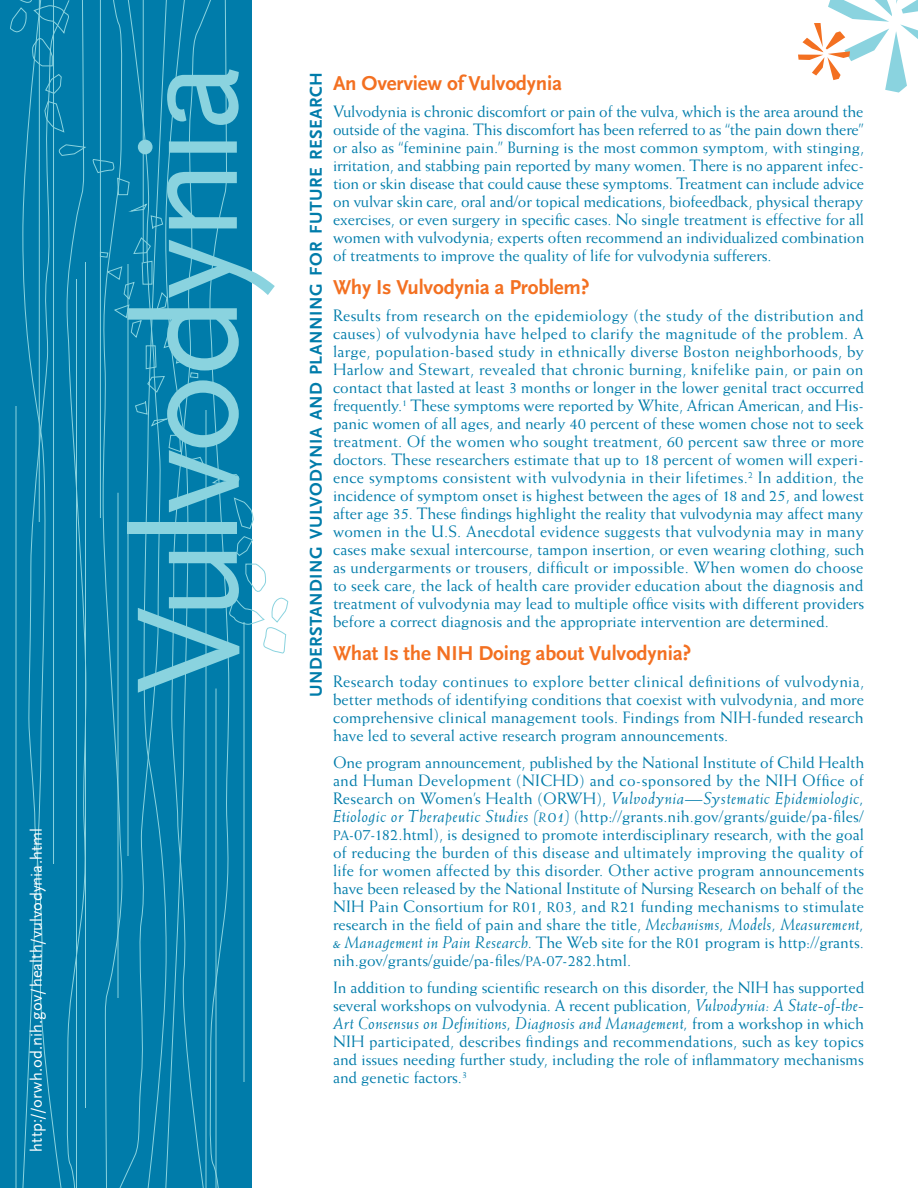
<style>
.page{position:relative;width:918px;height:1188px;background:#fff}
.page>*{position:absolute;margin:0;border:0;box-sizing:border-box;transform-origin:0 0}
.t1{font:700 21px "Scala Sans";letter-spacing:-.01em;color:#f37021}
.t2{font:700 17.85px "Scala Sans";letter-spacing:.03em;color:#007caa}
.t3{font:italic 17.25px "Weiss Std";letter-spacing:.02em;color:#007caa}
.t4{font:16.5px/18px "Weiss Std";color:#007caa;text-align:justify}
.t5{font:16.5px "Scala Sans";letter-spacing:.005em;color:#fff}
.s1{font-style:normal;font-size:16.5px}
.s2{font-style:italic;font-size:17.25px}
.s3{font-style:italic;font-size:13.65px}
.s4{font-style:italic;font-size:19.5px}
.s5{font-size:14.1px}
</style>
<div class="page">
<div style="left:0;top:0;width:252px;height:1188px;background:#007caa"></div>
<svg style="left:798px;top:0;width:120px;height:93px"></svg>
<svg style="left:10px;top:0;width:278px;height:1188px"></svg>
<p class="t5" style="left:28px;top:1152px;width:325px;rotate:-90deg">http://orwh.od.nih.gov/health/vulvodynia.html</p>
<p class="t2" style="left:306px;top:697px;width:627px;rotate:-90deg">understanding vulvodynia and planning for future research</p>
<p class="t1" style="left:333px;top:72px;width:231px">An Overview of Vulvodynia</p>
<p class="t4" style="left:333px;top:102px;width:533px">Vulvodynia is chronic discomfort or pain of the vulva, which is the area around the outside of the vagina. This discomfort has been referred to as “the pain down there” or also as “feminine pain.” Burning is the most common symptom, with stinging, irritation, and stabbing pain reported by many women. There is no apparent infec&shy;tion or skin disease that could cause these symptoms. Treatment can include advice on vulvar skin care, oral and/or topical medications, biofeedback, physical therapy exercises, or even surgery in specific cases. No single treatment is effective for all women with vulvodynia; experts often recommend an individualized combination of treatments to improve the quality of life for vulvodynia sufferers.</p>
<p class="t1" style="left:333px;top:276px;width:258px">Why Is Vulvodynia a Problem?</p>
<p class="t4" style="left:333px;top:306px;width:533px">Results from research on the epidemiology (the study of the distribution and causes) of vulvodynia have helped to clarify the magnitude of the problem. A large, population-based study in ethnically diverse Boston neighborhoods, by Harlow and Stewart, revealed that chronic burning, knifelike pain, or pain on contact that lasted at least 3 months or longer in the lower genital tract occurred frequently.<sup>1</sup> These symptoms were reported by White, African American, and His&shy;panic women of all ages, and nearly 40 percent of these women chose not to seek treatment. Of the women who sought treatment, 60 percent saw three or more doctors. These researchers estimate that up to 18 percent of women will experi&shy;ence symptoms consistent with vulvodynia in their lifetimes.<sup>2</sup> In addition, the incidence of symptom onset is highest between the ages of 18 and 25, and lowest after age 35. These findings highlight the reality that vulvodynia may affect many women in the U.S. Anecdotal evidence suggests that vulvodynia may in many cases make sexual intercourse, tampon insertion, or even wearing clothing, such as undergarments or trousers, difficult or impossible. When women do choose to seek care, the lack of health care provider education about the diagnosis and treatment of vulvodynia may lead to multiple office visits with different providers before a correct diagnosis and the appropriate intervention are determined.</p>
<p class="t1" style="left:333px;top:642px;width:360px">What Is the NIH Doing about Vulvodynia?</p>
<p class="t4" style="left:333px;top:672px;width:533px">Research today continues to explore better clinical definitions of vulvodynia, better methods of identifying conditions that coexist with vulvodynia, and more comprehensive clinical management tools. Findings from NIH-funded research have led to several active research program announcements.</p>
<p class="t4" style="left:333px;top:753px;width:533px">One program announcement, published by the National Institute of Child Health and Human Development (NICHD) and co-sponsored by the NIH Office of</p>
<p class="t3" style="left:333px;top:788px;width:532px"><span class="s1">Research on Women’s Health (ORWH),</span> Vulvodynia—Systematic Epidemiologic,</p>
<p class="t4" style="left:333px;top:807px;width:533px"><span class="s2">Etiologic or Therapeutic Studies (</span><span class="s3">r</span><span class="s4">01</span><span class="s2">)</span> (http://grants.nih.gov/grants/guide/pa-files/ <span class="s5">pa</span>-07-182.html), is designed to promote interdisciplinary research, with the goal of reducing the burden of this disease and ultimately improving the quality of life for women affected by this disorder. Other active program announcements have been released by the National Institute of Nursing Research on behalf of the NIH Pain Consortium for <span class="s5">r</span>01, <span class="s5">r</span>03, and <span class="s5">r</span>21 funding mechanisms to stimulate research in the field of pain and share the title, <span class="s2">Mechanisms, Models, Measurement, &amp; Management in Pain Research</span>. The Web site for the <span class="s5">r</span>01 program is http://grants. nih.gov/grants/guide/pa-files/<span class="s5">pa</span>-07-282.html.</p>
<p class="t4" style="left:333px;top:978px;width:533px">In addition to funding scientific research on this disorder, the NIH has supported several workshops on vulvodynia. A recent publication, <span class="s2">Vulvodynia: A State-of-the-</span></p>
<p class="t3" style="left:333px;top:1013px;width:533px">Art Consensus on Definitions, Diagnosis and Management, <span class="s1">from a workshop in which</span></p>
<p class="t4" style="left:333px;top:1032px;width:533px">NIH participated, describes findings and recommendations, such as key topics and issues needing further study, including the role of inflammatory mechanisms and genetic factors.<sup>3</sup></p>
</div>
